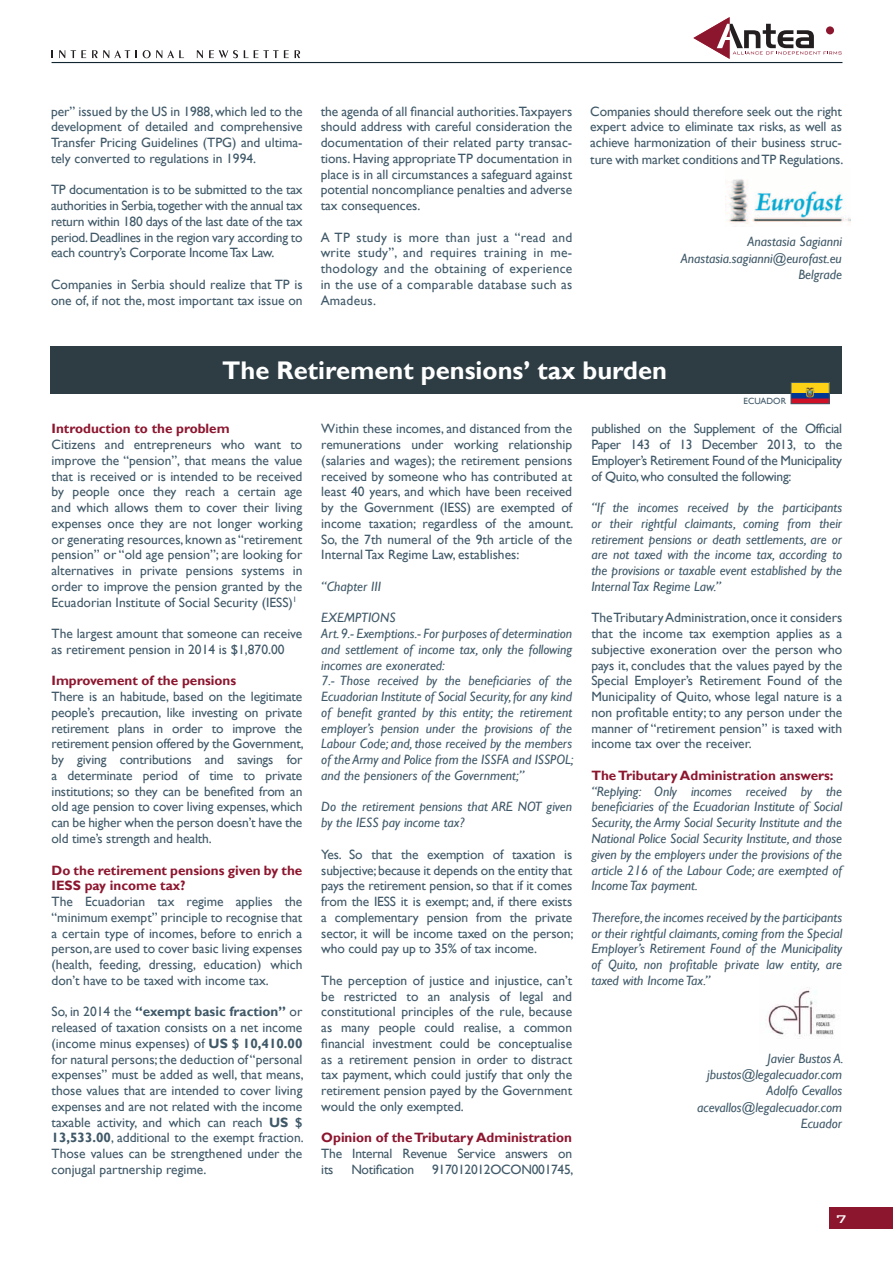
<style>
.page{position:relative;width:893px;height:1263px;background:#fff}
.page>*{position:absolute;margin:0;border:0;box-sizing:border-box;transform-origin:0 0}
.t1{font:700 25.5px "Gill Sans";color:#fff}
.t2{font:500 15px "Bank Gothic BT";color:#fff}
.TEXTO_ARTÍCULOS{font:13.5px/15.8px "Gill Sans";color:#405968;text-align:justify}
.TEXTO_ARTÍCULOS-2{font:italic 13.5px/15.8px "Gill Sans";color:#405968;text-align:justify}
.TEXTO_ARTÍCULOS-3{font:700 13.5px/15.8px "Gill Sans";color:#8d162f}
.TEXTO_ARTÍCULOS-4{font:13.5px/15.8px "Gill Sans";letter-spacing:-.02em;color:#405968}
.t3{font:9px "Gill Sans";color:#405968}
.s1{font-weight:700}
</style>
<div class="page">
<div style="left:829px;top:1208px;width:64px;height:21px;background:#8d162f"></div>
<img style="left:768px;top:987px;width:68px;height:50px">
<div style="left:50px;top:346px;width:792px;height:47px;background:#2e3d44"></div>
<img style="left:793px;top:384px;width:34px;height:18px">
<div style="left:791px;top:382px;width:38px;height:22px;border:1px solid #405968"></div>
<img style="left:726px;top:179px;width:125px;height:45px">
<svg style="left:59px;top:50px;width:6px;height:8px"></svg>
<svg style="left:71px;top:50px;width:15px;height:8px"></svg>
<svg style="left:92px;top:50px;width:45px;height:8px"></svg>
<svg style="left:143px;top:50px;width:41px;height:8px"></svg>
<svg style="left:197px;top:50px;width:6px;height:8px"></svg>
<svg style="left:209px;top:50px;width:29px;height:8px"></svg>
<svg style="left:244px;top:50px;width:45px;height:8px"></svg>
<svg style="left:295px;top:50px;width:5px;height:8px"></svg>
<svg style="left:693px;top:17px;width:148px;height:42px"></svg>
<div style="left:826px;top:26px;width:8px;height:8px;background:#8d162f;border-radius:50%"></div>
<hr style="left:52px;top:62px;width:790px;height:1px;background:#122632">
<p class="TEXTO_ARTÍCULOS" style="left:51px;top:103px;width:253px">per” issued by the US in 1988, which led to the development of detailed and comprehensive Transfer Pricing Guidelines (TPG) and ultima&shy;tely converted to regulations in 1994.</p>
<p class="TEXTO_ARTÍCULOS" style="left:51px;top:182px;width:253px">TP documentation is to be submitted to the tax authorities in Serbia, together with the annual tax return within 180 days of the last date of the tax period. Deadlines in the region vary according to each country’s Corporate Income Tax Law.</p>
<p class="TEXTO_ARTÍCULOS" style="left:51px;top:277px;width:253px">Companies in Serbia should realize that TP is one of, if not the, most important tax issue on</p>
<p class="TEXTO_ARTÍCULOS" style="left:321px;top:103px;width:253px">the agenda of all financial authorities.Taxpayers should address with careful consideration the documentation of their related party transac&shy;tions. Having appropriate TP documentation in place is in all circumstances a safeguard against potential noncompliance penalties and adverse tax consequences.</p>
<p class="TEXTO_ARTÍCULOS" style="left:321px;top:229px;width:253px">A TP study is more than just a “read and write study”, and requires training in me&shy;thodology and the obtaining of experience in the use of a comparable database such as Amadeus.</p>
<p class="TEXTO_ARTÍCULOS" style="left:590px;top:103px;width:254px">Companies should therefore seek out the right expert advice to eliminate tax risks, as well as achieve harmonization of their business struc&shy;ture with market conditions and TP Regulations.</p>
<p class="TEXTO_ARTÍCULOS-2" style="left:748px;top:234px;width:96px">Anastasia Sagianni</p>
<p class="TEXTO_ARTÍCULOS-2" style="left:681px;top:250px;width:163px">Anastasia.sagianni@eurofast.eu</p>
<p class="TEXTO_ARTÍCULOS-2" style="left:798px;top:267px;width:45px">Belgrade</p>
<p class="t1" style="left:222px;top:355px;width:446px">The Retirement pensions’ tax burden</p>
<p class="t3" style="left:743px;top:395px;width:44px">ECUADOR</p>
<p class="TEXTO_ARTÍCULOS-3" style="left:52px;top:421px;width:180px">Introduction to the problem</p>
<p class="TEXTO_ARTÍCULOS" style="left:52px;top:437px;width:252px">Citizens and entrepreneurs who want to improve the “pension”, that means the value that is received or is intended to be received by people once they reach a certain age and which allows them to cover their living expenses once they are not longer working or generating resources, known as “retirement pension” or “old age pension”; are looking for alternatives in private pensions systems in order to improve the pension granted by the Ecuadorian Institute of Social Security (IESS)<sup>1</sup></p>
<p class="TEXTO_ARTÍCULOS" style="left:52px;top:626px;width:252px">The largest amount that someone can receive as retirement pension in 2014 is $1,870.00</p>
<p class="TEXTO_ARTÍCULOS-3" style="left:52px;top:673px;width:186px">Improvement of the pensions</p>
<p class="TEXTO_ARTÍCULOS" style="left:52px;top:689px;width:254px">There is an habitude, based on the legitimate people’s precaution, like investing on private retirement plans in order to improve the retirement pension offered by the Government, by giving contributions and savings for a determinate period of time to private institutions; so they can be benefited from an old age pension to cover living expenses, which can be higher when the person doesn’t have the old time’s strength and health.</p>
<p class="TEXTO_ARTÍCULOS-3" style="left:52px;top:862px;width:252px">Do the retirement pensions given by the<br>IESS pay income tax?</p>
<p class="TEXTO_ARTÍCULOS" style="left:52px;top:894px;width:252px">The Ecuadorian tax regime applies the “minimum exempt” principle to recognise that a certain type of incomes, before to enrich a person, are used to cover basic living expenses (health, feeding, dressing, education) which don’t have to be taxed with income tax.</p>
<p class="TEXTO_ARTÍCULOS" style="left:52px;top:1004px;width:254px">So, in 2014 the <span class="s1">“exempt basic fraction”</span> or released of taxation consists on a net income (income minus expenses) of <span class="s1">US $ 10,410.00 </span>for natural persons; the deduction of “personal expenses” must be added as well, that means, those values that are intended to cover living expenses and are not related with the income taxable activity, and which can reach <span class="s1">US $ 13,533.00</span>, additional to the exempt fraction.<br>Those values can be strengthened under the conjugal partnership regime.</p>
<p class="TEXTO_ARTÍCULOS" style="left:321px;top:421px;width:254px">Within these incomes, and distanced from the remunerations under working relationship (salaries and wages); the retirement pensions received by someone who has contributed at least 40 years, and which have been received by the Government (IESS) are exempted of income taxation; regardless of the amount.<br>So, the 7th numeral of the 9th article of the Internal Tax Regime Law, establishes:</p>
<p class="TEXTO_ARTÍCULOS-2" style="left:321px;top:579px;width:61px">“Chapter III</p>
<p class="TEXTO_ARTÍCULOS-2" style="left:321px;top:610px;width:76px">EXEMPTIONS</p>
<p class="TEXTO_ARTÍCULOS-2" style="left:321px;top:626px;width:252px">Art. 9.- Exemptions.- For purposes of determination and settlement of income tax, only the following incomes are exonerated:</p>
<p class="TEXTO_ARTÍCULOS-2" style="left:321px;top:673px;width:254px">7.- Those received by the beneficiaries of the Ecuadorian Institute of Social Security, for any kind of benefit granted by this entity; the retirement employer’s pension under the provisions of the Labour Code; and, those received by the members of the Army and Police from the ISSFA and ISSPOL; and the pensioners of the Government;”</p>
<p class="TEXTO_ARTÍCULOS-2" style="left:321px;top:799px;width:252px">Do the retirement pensions that ARE NOT given by the IESS pay income tax?</p>
<p class="TEXTO_ARTÍCULOS" style="left:321px;top:846px;width:254px">Yes. So that the exemption of taxation is subjective; because it depends on the entity that pays the retirement pension, so that if it comes from the IESS it is exempt; and, if there exists a complementary pension from the private sector, it will be income taxed on the person; who could pay up to 35% of tax income.</p>
<p class="TEXTO_ARTÍCULOS" style="left:321px;top:972px;width:252px">The perception of justice and injustice, can’t be restricted to an analysis of legal and constitutional principles of the rule, because as many people could realise, a common financial investment could be conceptualise as a retirement pension in order to distract tax payment, which could justify that only the retirement pension payed by the Government would the only exempted.</p>
<p class="TEXTO_ARTÍCULOS-3" style="left:321px;top:1130px;width:252px">Opinion of the Tributary Administration</p>
<p class="TEXTO_ARTÍCULOS-4" style="left:321px;top:1146px;width:252px">The Internal Revenue Service answers on its</p>
<p class="TEXTO_ARTÍCULOS-4" style="left:351px;top:1161px;width:64px">Notification</p>
<p class="TEXTO_ARTÍCULOS-4" style="left:432px;top:1161px;width:143px">917012012OCON001745,</p>
<p class="TEXTO_ARTÍCULOS" style="left:591px;top:421px;width:252px">published on the Supplement of the Official Paper 143 of 13 December 2013, to the Employer’s Retirement Found of the Municipality of Quito, who consulted the following:</p>
<p class="TEXTO_ARTÍCULOS-2" style="left:591px;top:500px;width:252px">“If the incomes received by the participants or their rightful claimants, coming from their retirement pensions or death settlements, are or are not taxed with the income tax, according to the provisions or taxable event established by the Internal Tax Regime Law.”</p>
<p class="TEXTO_ARTÍCULOS" style="left:591px;top:610px;width:252px">The Tributary Administration, once it considers that the income tax exemption applies as a subjective exoneration over the person who pays it, concludes that the values payed by the Special Employer’s Retirement Found of the Municipality of Quito, whose legal nature is a non profitable entity; to any person under the manner of “retirement pension” is taxed with income tax over the receiver.</p>
<p class="TEXTO_ARTÍCULOS-3" style="left:591px;top:768px;width:244px">The Tributary Administration answers:</p>
<p class="TEXTO_ARTÍCULOS-2" style="left:591px;top:783px;width:252px">“Replying: Only incomes received by the beneficiaries of the Ecuadorian Institute of Social Security, the Army Social Security Institute and the National Police Social Security Institute, and those given by the employers under the provisions of the article 216 of the Labour Code; are exempted of Income Tax payment.</p>
<p class="TEXTO_ARTÍCULOS-2" style="left:591px;top:909px;width:252px">Therefore, the incomes received by the participants or their rightful claimants, coming from the Special Employer’s Retirement Found of the Municipality of Quito, non profitable private law entity, are taxed with Income Tax.”</p>
<p class="TEXTO_ARTÍCULOS-2" style="left:767px;top:1050px;width:78px">Javier Bustos A.</p>
<p class="TEXTO_ARTÍCULOS-2" style="left:707px;top:1066px;width:137px">jbustos@legalecuador.com</p>
<p class="TEXTO_ARTÍCULOS-2" style="left:766px;top:1083px;width:77px">Adolfo Cevallos</p>
<p class="TEXTO_ARTÍCULOS-2" style="left:697px;top:1099px;width:147px">acevallos@legalecuador.com</p>
<p class="TEXTO_ARTÍCULOS-2" style="left:801px;top:1116px;width:43px">Ecuador</p>
<p class="t2" style="left:835px;top:1211px;width:13px">7</p>
</div>
